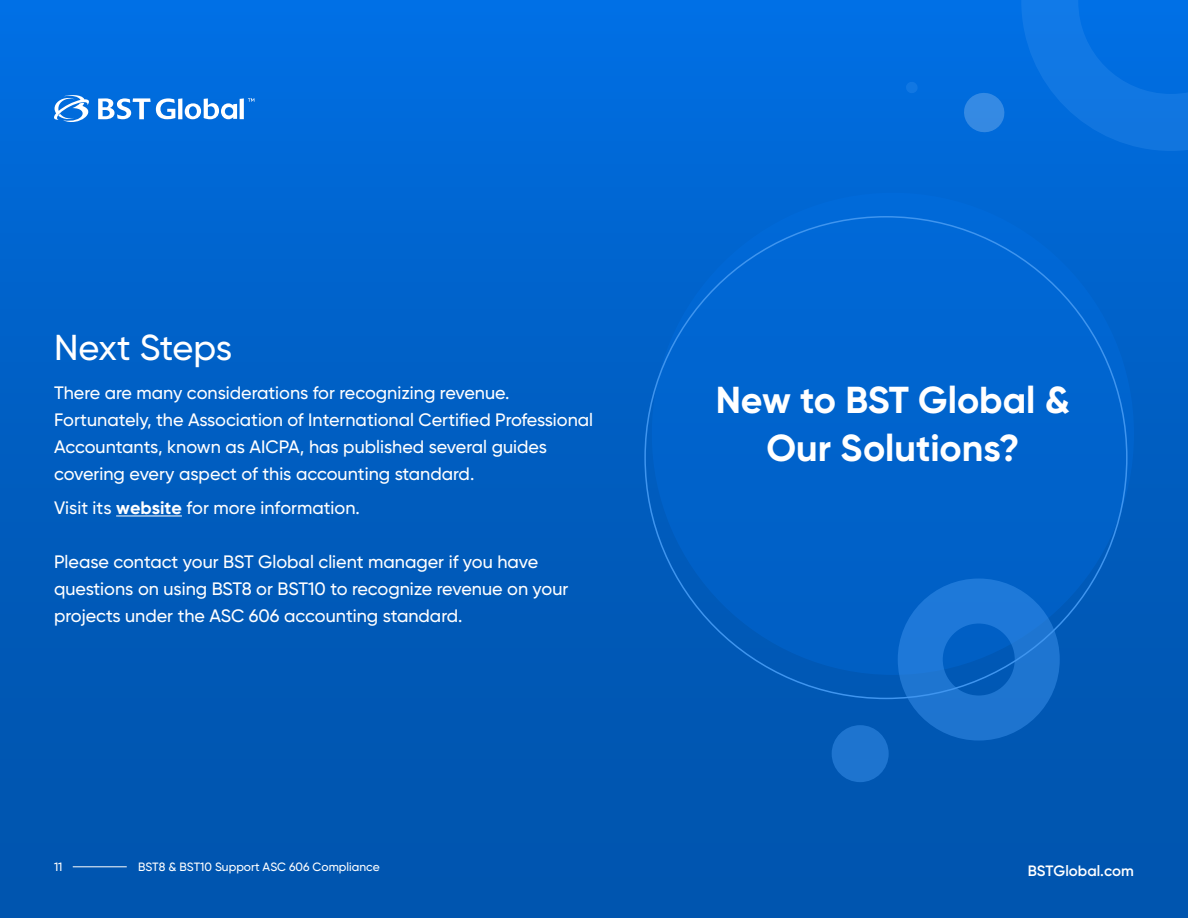
<style>
.page{position:relative;width:1188px;height:918px;background:#fff}
.page>*{position:absolute;margin:0;border:0;box-sizing:border-box;transform-origin:0 0}
.t1{font:700 37.5px/48px "Gilroy";color:#fff;text-align:center}
.t2{font:500 36px "Gilroy";letter-spacing:-.01em;color:#fff}
.t3{font:500 18px/27px "Gilroy";color:#fff}
.t4{font:600 15px "Gilroy";color:#fff}
.t5{font:500 12px "Gilroy";color:#fff}
.s1{font-weight:700}
</style>
<div class="page">
<div style="left:0;top:0;width:1188px;height:918px;background:linear-gradient(to bottom,#006de0,#0052a8)"></div>
<svg style="left:962px;top:91px;width:45px;height:44px;background:#217ee0"></svg>
<svg style="left:905px;top:81px;width:13px;height:13px"></svg>
<svg style="left:1021px;top:0;width:167px;height:151px;background:#0871e0"></svg>
<div style="left:652px;top:193px;width:482px;height:482px;background:#0063cd;border-radius:50%"></div>
<div style="left:898px;top:579px;width:162px;height:162px;border:45px solid #3f95ef;border-radius:50%"></div>
<div style="left:832px;top:725px;width:57px;height:57px;background:#1e74cf;border-radius:50%"></div>
<svg style="left:54px;top:94px;width:200px;height:33px"></svg>
<hr style="left:73px;top:867px;width:54px;height:1px;background:#fff">
<hr style="left:116px;top:516px;width:66px;height:1px;background:#fff">
<h2 class="t2" style="left:54px;top:325px;width:180px">Next Steps</h2>
<p class="t3" style="left:54px;top:379px;width:541px">There are many considerations for recognizing revenue.<br>Fortunately, the Association of International Certified Professional Accountants, known as AICPA, has published several guides covering every aspect of this accounting standard.</p>
<p class="t3" style="left:54px;top:494px;width:307px">Visit its <span class="s1">website</span> for more information.</p>
<p class="t3" style="left:54px;top:548px;width:516px">Please contact your BST Global client manager if you have questions on using BST8 or BST10 to recognize revenue on your projects under the ASC 606 accounting standard.</p>
<h1 class="t1" style="left:716px;top:376px;width:356px">New to BST Global &amp;<br>Our Solutions?</h1>
<p class="t5" style="left:54px;top:860px;width:10px">11</p>
<p class="t5" style="left:138px;top:860px;width:243px">BST8 &amp; BST10 Support ASC 606 Compliance</p>
<p class="t4" style="left:1028px;top:861px;width:108px">BSTGlobal.com</p>
</div>
